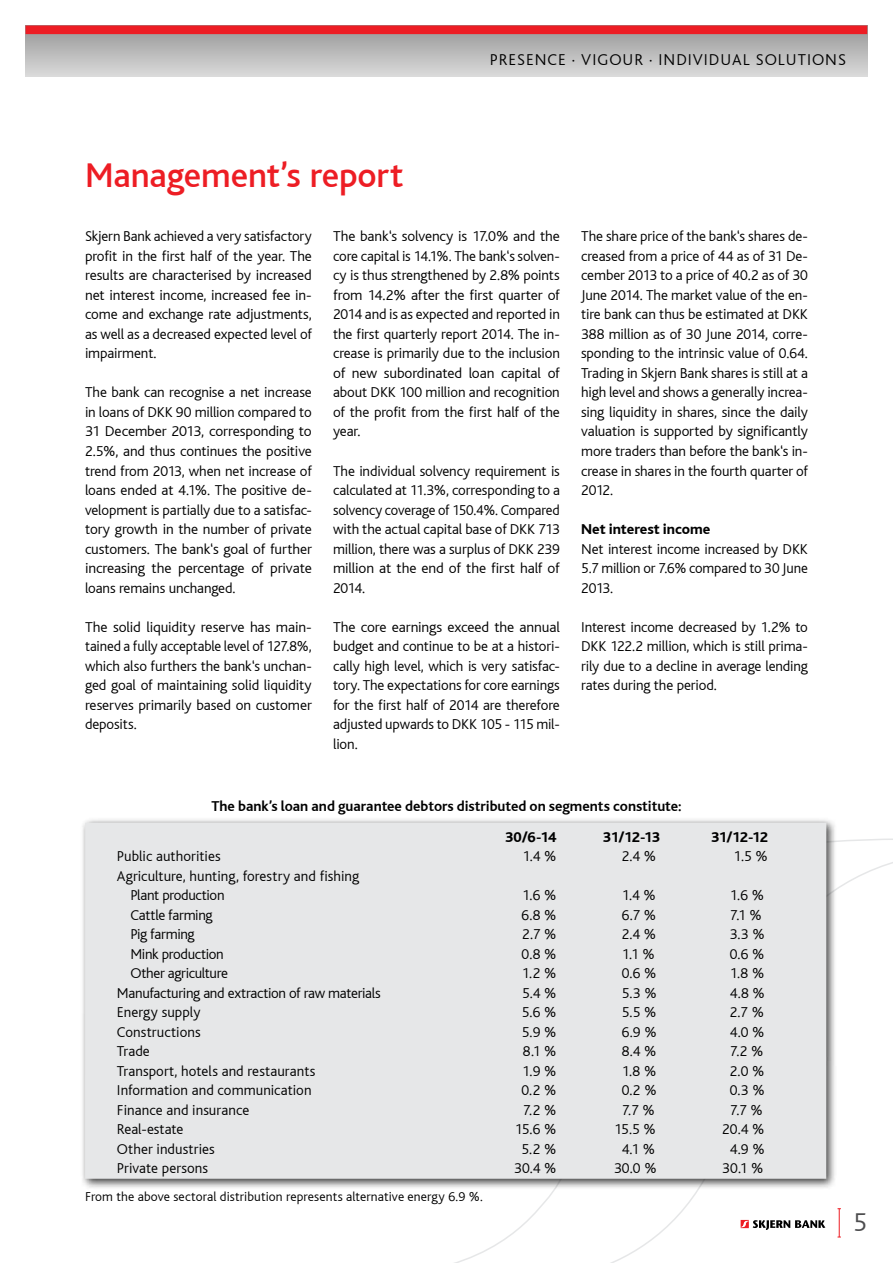
<style>
.page{position:relative;width:893px;height:1263px;background:#fff}
.page>*{position:absolute;margin:0;border:0;box-sizing:border-box;transform-origin:0 0}
.t1{font:500 36px "Bliss";letter-spacing:-.005em;color:#ed1d24}
.t2{font:300 27px "Bliss";color:#4d4d4f}
.t3{font:300 16.5px "Bliss";letter-spacing:.06em;color:#000}
.t4{font:300 15px/19.5px "Bliss";letter-spacing:-.005em;color:#000;text-align:justify}
.t5{font:700 15px "Bliss";letter-spacing:-.005em;color:#000}
.t6{font:800 15px "Bliss";letter-spacing:-.005em;color:#000}
.t7{font:300 15px "Bliss";letter-spacing:-.025em;color:#000}
.t8{font:300 13.5px "Bliss";letter-spacing:.01em;color:#000}
</style>
<div class="page">
<svg style="left:454px;top:838px;width:439px;height:425px"></svg>
<svg style="left:26px;top:34px;width:841px;height:43px;background:#bebdbd"></svg>
<div style="left:26px;top:26px;width:841px;height:8px;background:#ed1d24"></div>
<div style="left:80px;top:817px;width:758px;height:373px;background:#000;opacity:.75"></div>
<div style="left:85px;top:823px;width:741px;height:356px;background:#e6e7e8"></div>
<p class="t3" style="left:490px;top:51px;width:358px">PRESENCE · VIGOUR · INDIVIDUAL SOLUTIONS</p>
<h1 class="t1" style="left:85px;top:156px;width:320px">Management’s report</h1>
<p class="t4" style="left:85px;top:227px;width:228px">Skjern Bank achieved a very satisfactory profit in the first half of the year. The results are characterised by increased net interest income, increased fee in&shy;come and exchange rate adjustments, as well as a decreased expected level of impairment.</p>
<p class="t4" style="left:85px;top:383px;width:228px">The bank can recognise a net increase in loans of DKK 90 million compared to 31 December 2013, corresponding to 2.5%, and thus continues the positive trend from 2013, when net increase of loans ended at 4.1%. The positive de&shy;velopment is partially due to a satisfac&shy;tory growth in the number of private customers. The bank‘s goal of further increasing the percentage of private loans remains unchanged.</p>
<p class="t4" style="left:85px;top:617px;width:228px">The solid liquidity reserve has main&shy;tained a fully acceptable level of 127.8%, which also furthers the bank‘s unchan&shy;ged goal of maintaining solid liquidity reserves primarily based on customer deposits.</p>
<p class="t4" style="left:333px;top:227px;width:228px">The bank‘s solvency is 17.0% and the core capital is 14.1%. The bank‘s solven&shy;cy is thus strengthened by 2.8% points from 14.2% after the first quarter of 2014 and is as expected and reported in the first quarterly report 2014. The in&shy;crease is primarily due to the inclusion of new subordinated loan capital of about DKK 100 million and recognition of the profit from the first half of the year.</p>
<p class="t4" style="left:333px;top:461px;width:228px">The individual solvency requirement is calculated at 11.3%, corresponding to a solvency coverage of 150.4%. Compared with the actual capital base of DKK 713 million, there was a surplus of DKK 239 million at the end of the first half of 2014.</p>
<p class="t4" style="left:333px;top:617px;width:228px">The core earnings exceed the annual budget and continue to be at a histori&shy;cally high level, which is very satisfac&shy;tory. The expectations for core earnings for the first half of 2014 are therefore adjusted upwards to DKK 105 - 115 mil&shy;lion.</p>
<p class="t4" style="left:581px;top:227px;width:228px">The share price of the bank‘s shares de&shy;creased from a price of 44 as of 31 De&shy;cember 2013 to a price of 40.2 as of 30<br>June 2014. The market value of the en&shy;tire bank can thus be estimated at DKK 388 million as of 30 June 2014, corre&shy;sponding to the intrinsic value of 0.64.<br>Trading in Skjern Bank shares is still at a high level and shows a generally increa&shy;sing liquidity in shares, since the daily valuation is supported by significantly more traders than before the bank‘s in&shy;crease in shares in the fourth quarter of 2012.</p>
<p class="t6" style="left:581px;top:521px;width:131px">Net interest income</p>
<p class="t4" style="left:581px;top:539px;width:228px">Net interest income increased by DKK 5.7 million or 7.6% compared to 30 June 2013.</p>
<p class="t4" style="left:581px;top:617px;width:228px">Interest income decreased by 1.2% to DKK 122.2 million, which is still prima&shy;rily due to a decline in average lending rates during the period.</p>
<p class="t5" style="left:211px;top:798px;width:472px">The bank’s loan and guarantee debtors distributed on segments constitute:</p>
<p class="t6" style="left:505px;top:829px;width:53px">30/6-14</p>
<p class="t6" style="left:603px;top:829px;width:59px">31/12-13</p>
<p class="t6" style="left:711px;top:829px;width:59px">31/12-12</p>
<p class="t4" style="left:117px;top:847px;width:105px">Public authorities</p>
<p class="t4" style="left:522px;top:847px;width:36px">1.4 %</p>
<p class="t4" style="left:622px;top:847px;width:36px">2.4 %</p>
<p class="t4" style="left:733px;top:847px;width:36px">1.5 %</p>
<p class="t4" style="left:130px;top:866px;width:230px;text-indent:-14px">Agriculture, hunting, forestry and fishing<br>Plant production</p>
<p class="t4" style="left:522px;top:886px;width:36px">1.6 %</p>
<p class="t4" style="left:622px;top:886px;width:36px">1.4 %</p>
<p class="t4" style="left:730px;top:886px;width:36px">1.6 %</p>
<p class="t4" style="left:130px;top:905px;width:84px">Cattle farming</p>
<p class="t4" style="left:521px;top:905px;width:37px">6.8 %</p>
<p class="t4" style="left:622px;top:905px;width:36px">6.7 %</p>
<p class="t4" style="left:730px;top:905px;width:34px">7.1 %</p>
<p class="t7" style="left:130px;top:926px;width:66px">Pig farming</p>
<p class="t4" style="left:522px;top:925px;width:36px">2.7 %</p>
<p class="t4" style="left:622px;top:925px;width:36px">2.4 %</p>
<p class="t4" style="left:730px;top:925px;width:36px">3.3 %</p>
<p class="t7" style="left:130px;top:946px;width:95px">Mink production</p>
<p class="t4" style="left:522px;top:944px;width:36px">0.8 %</p>
<p class="t4" style="left:622px;top:944px;width:34px">1.1 %</p>
<p class="t4" style="left:730px;top:944px;width:36px">0.6 %</p>
<p class="t4" style="left:130px;top:964px;width:99px">Other agriculture</p>
<p class="t4" style="left:522px;top:964px;width:36px">1.2 %</p>
<p class="t4" style="left:622px;top:964px;width:36px">0.6 %</p>
<p class="t4" style="left:730px;top:964px;width:36px">1.8 %</p>
<p class="t4" style="left:117px;top:983px;width:265px">Manufacturing and extraction of raw materials</p>
<p class="t4" style="left:522px;top:983px;width:36px">5.4 %</p>
<p class="t4" style="left:622px;top:983px;width:36px">5.3 %</p>
<p class="t4" style="left:730px;top:983px;width:37px">4.8 %</p>
<p class="t4" style="left:117px;top:1003px;width:85px">Energy supply</p>
<p class="t4" style="left:522px;top:1003px;width:36px">5.6 %</p>
<p class="t4" style="left:622px;top:1003px;width:36px">5.5 %</p>
<p class="t4" style="left:730px;top:1003px;width:36px">2.7 %</p>
<p class="t4" style="left:117px;top:1022px;width:85px">Constructions</p>
<p class="t4" style="left:522px;top:1022px;width:36px">5.9 %</p>
<p class="t4" style="left:622px;top:1022px;width:36px">6.9 %</p>
<p class="t4" style="left:730px;top:1022px;width:36px">4.0 %</p>
<p class="t4" style="left:117px;top:1042px;width:34px">Trade</p>
<p class="t4" style="left:523px;top:1042px;width:35px">8.1 %</p>
<p class="t4" style="left:622px;top:1042px;width:36px">8.4 %</p>
<p class="t4" style="left:730px;top:1042px;width:35px">7.2 %</p>
<p class="t4" style="left:117px;top:1061px;width:200px">Transport, hotels and restaurants</p>
<p class="t4" style="left:522px;top:1061px;width:36px">1.9 %</p>
<p class="t4" style="left:622px;top:1061px;width:36px">1.8 %</p>
<p class="t4" style="left:730px;top:1061px;width:36px">2.0 %</p>
<p class="t4" style="left:117px;top:1081px;width:196px">Information and communication</p>
<p class="t4" style="left:521px;top:1081px;width:36px">0.2 %</p>
<p class="t4" style="left:622px;top:1081px;width:36px">0.2 %</p>
<p class="t4" style="left:730px;top:1081px;width:36px">0.3 %</p>
<p class="t4" style="left:117px;top:1100px;width:134px">Finance and insurance</p>
<p class="t4" style="left:523px;top:1100px;width:35px">7.2 %</p>
<p class="t4" style="left:622px;top:1100px;width:35px">7.7 %</p>
<p class="t4" style="left:730px;top:1100px;width:35px">7.7 %</p>
<p class="t4" style="left:117px;top:1120px;width:68px">Real-estate</p>
<p class="t4" style="left:515px;top:1120px;width:43px">15.6 %</p>
<p class="t4" style="left:614px;top:1120px;width:43px">15.5 %</p>
<p class="t4" style="left:722px;top:1120px;width:44px">20.4 %</p>
<p class="t4" style="left:117px;top:1139px;width:99px">Other industries</p>
<p class="t4" style="left:521px;top:1139px;width:36px">5.2 %</p>
<p class="t4" style="left:622px;top:1139px;width:35px">4.1 %</p>
<p class="t4" style="left:730px;top:1139px;width:36px">4.9 %</p>
<p class="t4" style="left:117px;top:1159px;width:93px">Private persons</p>
<p class="t4" style="left:514px;top:1159px;width:44px">30.4 %</p>
<p class="t4" style="left:614px;top:1159px;width:44px">30.0 %</p>
<p class="t4" style="left:722px;top:1159px;width:43px">30.1 %</p>
<p class="t8" style="left:85px;top:1190px;width:399px">From the above sectoral distribution represents alternative energy 6.9 %.</p>
<h2 class="t2" style="left:853px;top:1208px;width:15px">5</h2>
</div>
